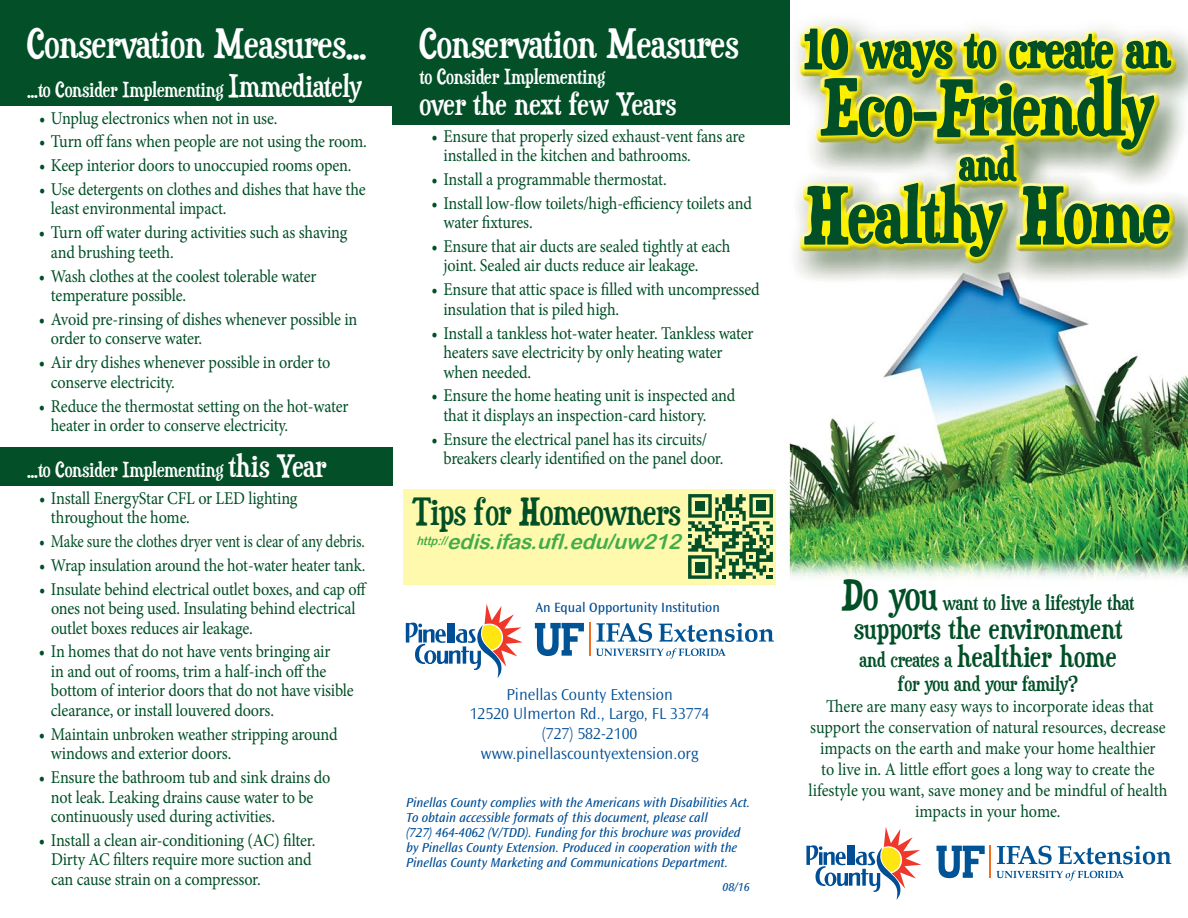
<style>
.page{position:relative;width:1188px;height:918px;background:#fff}
.page>*{position:absolute;margin:0;border:0;box-sizing:border-box;transform-origin:0 0}
.t1{font:76.05px "Duality";color:#004f26}
.t2{font:52.5px "Duality";color:#004f26}
.t3{font:45px "Duality";color:#004f26}
.t4{font:40.5px "Duality";color:#fff}
.t5{font:37.5px "Duality";letter-spacing:-.01em;color:#004f26}
.t6{font:31.5px "Duality";color:#fff}
.t7{font:30px/28.5px "Duality";letter-spacing:.01em;color:#004f26}
.t8{font:21px "Duality";color:#fff}
.t9{font:21px "Duality";color:#004f26}
.t10{font:italic 21px "Arial Rounded MT Bold";color:#41ad49}
.t11{font:18px/19.5px "Minion Pro";letter-spacing:-.01em;color:#004f26;scale:.9 1}
.t12{font:18px "Minion Pro";letter-spacing:-.01em;color:#004f26;scale:.83 1}
.t13{font:18px "Minion Pro";letter-spacing:-.01em;color:#004f26;scale:.89 1}
.t14{font:16.5px/19.8px "Ocean Sans MM 310 475";color:#004e95;text-align:center}
.t15{font:13.95px "Ocean Sans MM 403 475";color:#004e95}
.t16{font:13.5px/15px "Ocean Sans MM It 403 475";color:#004e95}
.t17{font:12px "Ocean Sans MM It 403 475";color:#004e95}
.s1{font-size:31.5px}
.s2{font-size:42px}
.s3{font-size:21px}
</style>
<div class="page">
<img style="left:392px;top:0;width:796px;height:879px">
<div style="left:0;top:0;width:396px;height:106px;background:#035028"></div>
<div style="left:0;top:447px;width:392px;height:39px;background:#035028"></div>
<div style="left:392px;top:0;width:397px;height:124px;background:#035028"></div>
<hr style="left:990px;top:846px;width:1px;height:32px;background:#f36f21">
<svg style="left:937px;top:846px;width:48px;height:32px"></svg>
<svg style="left:996px;top:846px;width:175px;height:35px"></svg>
<svg style="left:806px;top:846px;width:4px;height:19px"></svg>
<svg style="left:810px;top:827px;width:111px;height:73px"></svg>
<hr style="left:589px;top:623px;width:2px;height:33px;background:#f36f21">
<svg style="left:535px;top:623px;width:49px;height:33px"></svg>
<svg style="left:659px;top:623px;width:115px;height:19px"></svg>
<svg style="left:596px;top:648px;width:130px;height:11px"></svg>
<svg style="left:596px;top:623px;width:56px;height:19px"></svg>
<hr style="left:406px;top:623px;width:3px;height:20px;background:#004e95">
<svg style="left:409px;top:604px;width:114px;height:74px"></svg>
<div style="left:404px;top:489px;width:372px;height:95px;background:#fff9ae"></div>
<svg style="left:688px;top:494px;width:85px;height:85px"></svg>
<div style="left:756px;top:501px;width:10px;height:10px;background:#035028"></div>
<div style="left:695px;top:562px;width:10px;height:10px;background:#035028"></div>
<div style="left:695px;top:501px;width:10px;height:10px;background:#035028"></div>
<img style="left:804px;top:27px;width:368px;height:231px">
<h3 class="t4" style="left:27px;top:21px;width:341px">Conservation Measures…</h3>
<p class="t8" style="left:27px;top:78px;width:336px">…to Consider Implementing <span class="s1">Immediately</span></p>
<p class="t11" style="left:39px;top:108px;width:267px">• Unplug electronics when not in use.</p>
<p class="t11" style="left:39px;top:132px;width:366px">• Turn off fans when people are not using the room.</p>
<p class="t11" style="left:39px;top:156px;width:349px">• Keep interior doors to unoccupied rooms open.</p>
<p class="t11" style="left:51px;top:180px;width:351px;text-indent:-12px">• Use detergents on clothes and dishes that have the least environmental impact.</p>
<p class="t11" style="left:51px;top:223px;width:331px;text-indent:-12px">• Turn off water during activities such as shaving and brushing teeth.</p>
<p class="t11" style="left:51px;top:266px;width:297px;text-indent:-12px">• Wash clothes at the coolest tolerable water temperature possible.</p>
<p class="t11" style="left:51px;top:310px;width:342px;text-indent:-12px">• Avoid pre-rinsing of dishes whenever possible in order to conserve water.</p>
<p class="t11" style="left:51px;top:353px;width:312px;text-indent:-12px">• Air dry dishes whenever possible in order to conserve electricity.</p>
<p class="t11" style="left:51px;top:396px;width:332px;text-indent:-12px">• Reduce the thermostat setting on the hot-water heater in order to conserve electricity.</p>
<p class="t8" style="left:27px;top:458px;width:300px">…to Consider Implementing <span class="s1">this Year</span></p>
<p class="t11" style="left:51px;top:488px;width:275px;text-indent:-12px">• Install EnergyStar CFL or LED lighting throughout the home.</p>
<p class="t12" style="left:39px;top:529px;width:394px">• Make sure the clothes dryer vent is clear of any debris.</p>
<p class="t13" style="left:39px;top:553px;width:368px">• Wrap insulation around the hot-water heater tank.</p>
<p class="t11" style="left:51px;top:579px;width:353px;text-indent:-12px">• Insulate behind electrical outlet boxes, and cap off ones not being used. Insulating behind electrical outlet boxes reduces air leakage.</p>
<p class="t11" style="left:51px;top:642px;width:338px;text-indent:-12px">• In homes that do not have vents bringing air<br>in and out of rooms, trim a half-inch off the bottom of interior doors that do not have visible clearance, or install louvered doors.</p>
<p class="t11" style="left:51px;top:724px;width:320px;text-indent:-12px">• Maintain unbroken weather stripping around windows and exterior doors.</p>
<p class="t11" style="left:51px;top:768px;width:312px;text-indent:-12px">• Ensure the bathroom tub and sink drains do not leak. Leaking drains cause water to be continuously used during activities.</p>
<p class="t11" style="left:51px;top:830px;width:295px;text-indent:-12px">• Install a clean air-conditioning (AC) filter.<br>Dirty AC filters require more suction and can cause strain on a compressor.</p>
<h3 class="t4" style="left:420px;top:21px;width:320px">Conservation Measures</h3>
<p class="t8" style="left:420px;top:64px;width:187px">to Consider Implementing</p>
<h3 class="t6" style="left:420px;top:86px;width:258px">over the next few Years</h3>
<p class="t11" style="left:444px;top:126px;width:337px;text-indent:-12px">• Ensure that properly sized exhaust-vent fans are installed in the kitchen and bathrooms.</p>
<p class="t11" style="left:432px;top:169px;width:263px">• Install a programmable thermostat.</p>
<p class="t11" style="left:444px;top:193px;width:344px;text-indent:-12px">• Install low-flow toilets/high-efficiency toilets and water fixtures.</p>
<p class="t11" style="left:444px;top:237px;width:320px;text-indent:-12px">• Ensure that air ducts are sealed tightly at each joint. Sealed air ducts reduce air leakage.</p>
<p class="t11" style="left:443px;top:280px;width:353px;text-indent:-12px">• Ensure that attic space is filled with uncompressed insulation that is piled high.</p>
<p class="t11" style="left:443px;top:323px;width:346px;text-indent:-12px">• Install a tankless hot-water heater. Tankless water heaters save electricity by only heating water when needed.</p>
<p class="t11" style="left:443px;top:386px;width:326px;text-indent:-12px">• Ensure the home heating unit is inspected and that it displays an inspection-card history.</p>
<p class="t11" style="left:443px;top:429px;width:313px;text-indent:-12px">• Ensure the electrical panel has its circuits/ breakers clearly identified on the panel door.</p>
<h3 class="t5" style="left:413px;top:491px;width:269px">Tips for Homeowners</h3>
<p class="t10" style="left:416px;top:529px;width:272px"><sup>http://</sup>edis.ifas.ufl.edu/uw212</p>
<p class="t15" style="left:536px;top:600px;width:186px">An Equal Opportunity Institution</p>
<p class="t14" style="left:470px;top:685px;width:241px">Pinellas County Extension<br>12520 Ulmerton Rd., Largo, FL 33774 (727) 582-2100 www.pinellascountyextension.org</p>
<p class="t16" style="left:406px;top:795px;width:346px">Pinellas County complies with the Americans with Disabilities Act.<br>To obtain accessible formats of this document, please call<br>(727) 464-4062 (V/TDD). Funding for this brochure was provided by Pinellas County Extension. Produced in cooperation with the Pinellas County Marketing and Communications Department.</p>
<p class="t17" style="left:723px;top:881px;width:29px">08/16</p>
<h2 class="t2" style="left:804px;top:19px;width:367px">10 ways to create an</h2>
<h1 class="t1" style="left:821px;top:65px;width:333px">Eco-Friendly</h1>
<h3 class="t3" style="left:959px;top:139px;width:57px">and</h3>
<h1 class="t1" style="left:804px;top:172px;width:367px">Healthy Home</h1>
<p class="t9" style="left:842px;top:591px;width:294px"><span class="s2">Do you</span> want to live a lifestyle that</p>
<h3 class="t7" style="left:854px;top:614px;width:270px">supports the environment <span class="s3">and creates a</span> healthier home</h3>
<p class="t9" style="left:898px;top:672px;width:182px">for you and your family?</p>
<p class="t11" style="left:809px;top:696px;width:400px;line-height:21px;text-align:center">There are many easy ways to incorporate ideas that support the conservation of natural resources, decrease impacts on the earth and make your home healthier<br>to live in. A little effort goes a long way to create the lifestyle you want, save money and be mindful of health impacts in your home.</p>
</div>
